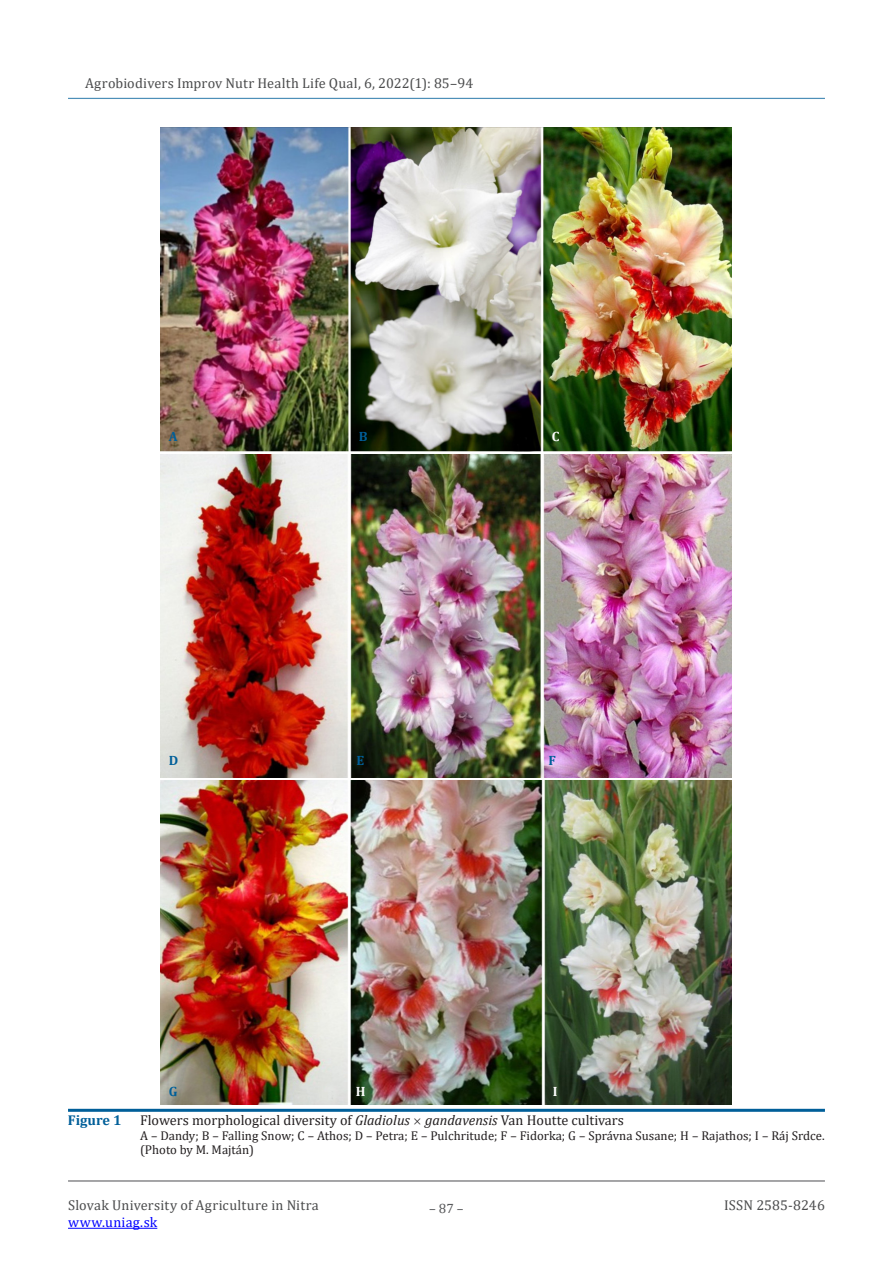
<style>
.page{position:relative;width:893px;height:1263px;background:#fff}
.page>*{position:absolute;margin:0;border:0;box-sizing:border-box;transform-origin:0 0}
.t1{font:14.25px "Cambria";letter-spacing:.01em;color:#4b4c4d}
.t2{font:14.25px "Cambria";color:#231f20}
.t3{font:14.25px "Cambria";letter-spacing:.02em;color:#00f}
.t4{font:700 14.25px "Cambria";color:#005f99}
.t5{font:700 13.5px "Cambria";color:#005f99}
.t6{font:13.5px "Cambria";color:#57585a}
.t7{font:700 13.5px "Cambria";color:#fff}
.t8{font:12.75px/14.2px "Cambria";color:#231f20}
.s1{font-style:italic}
</style>
<div class="page">
<hr style="left:68px;top:98px;width:757px;height:1px;background:#4d8fb8">
<hr style="left:68px;top:1228px;width:89px;height:1px;background:#00f">
<hr style="left:68px;top:1180px;width:757px;height:1px;background:#6c6d70">
<img style="left:161px;top:128px;width:571px;height:324px">
<img style="left:161px;top:454px;width:571px;height:323px">
<img style="left:161px;top:780px;width:571px;height:324px">
<hr style="left:68px;top:1109px;width:757px;height:3px;background:#005f99">
<p class="t1" style="left:85px;top:74px;width:390px">Agrobiodivers Improv Nutr Health Life Qual, 6, 2022(1): 85–94</p>
<p class="t5" style="left:169px;top:427px;width:10px">A</p>
<p class="t5" style="left:359px;top:427px;width:10px">B</p>
<p class="t7" style="left:552px;top:427px;width:9px">C</p>
<p class="t5" style="left:169px;top:751px;width:11px">D</p>
<p class="t5" style="left:356px;top:751px;width:9px">E</p>
<p class="t5" style="left:548px;top:751px;width:9px">F</p>
<p class="t5" style="left:169px;top:1082px;width:10px">G</p>
<p class="t7" style="left:356px;top:1082px;width:11px">H</p>
<p class="t7" style="left:553px;top:1082px;width:6px">I</p>
<p class="t4" style="left:68px;top:1110px;width:55px">Figure 1</p>
<p class="t2" style="left:140px;top:1112px;width:485px">Flowers morphological diversity of <span class="s1">Gladiolus gandavensis</span> Van Houtte cultivars</p>
<p class="t8" style="left:140px;top:1128px;width:686px">A – Dandy; B – Falling Snow; C – Athos; D – Petra; E – Pulchritude; F – Fidorka; G – Správna Susane; H – Rajathos; I – Ráj Srdce. (Photo by M. Majtán)</p>
<p class="t1" style="left:68px;top:1197px;width:252px">Slovak University of Agriculture in Nitra</p>
<p class="t3" style="left:68px;top:1214px;width:91px">www.uniag.sk</p>
<p class="t6" style="left:429px;top:1200px;width:36px">– 87 –</p>
<p class="t1" style="left:724px;top:1197px;width:102px">ISSN 2585-8246</p>
</div>
